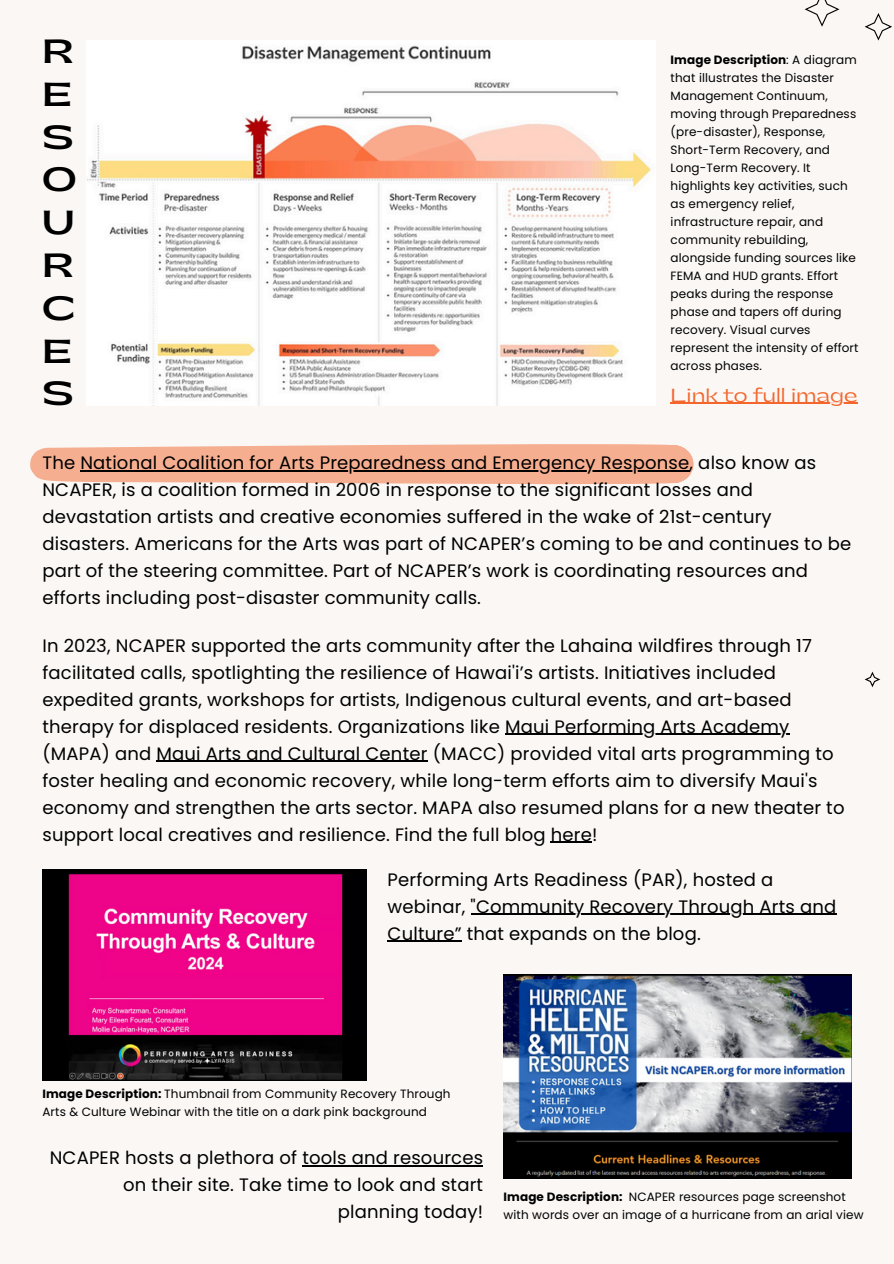
<style>
.page{position:relative;width:894px;height:1264px;background:#fff}
.page>*{position:absolute;margin:0;border:0;box-sizing:border-box;transform-origin:0 0}
.t1{font:700 31.5px/42.8px "Gatwick";color:#000}
.t2{font:18px/27px "Poppins";letter-spacing:.01em;color:#000}
.t3{font:18px "Gatwick";color:#f3662c}
.t4{font:12px/18px "Poppins";letter-spacing:.01em;color:#000}
.s1{font-weight:700}
</style>
<div class="page">
<div style="left:0;top:0;width:893px;height:1263px;background:#faf7f5"></div>
<svg style="left:804px;top:0;width:35px;height:27px"></svg>
<svg style="left:864px;top:671px;width:16px;height:16px"></svg>
<svg style="left:864px;top:13px;width:27px;height:28px"></svg>
<img style="left:42px;top:869px;width:324px;height:211px">
<img style="left:503px;top:974px;width:348px;height:204px">
<svg style="left:30px;top:444px;width:663px;height:40px;fill:#f6ae90"></svg>
<hr style="left:80px;top:470px;width:609px;height:1px;background:#000">
<hr style="left:505px;top:733px;width:284px;height:1px;background:#000">
<hr style="left:156px;top:760px;width:271px;height:1px;background:#000">
<hr style="left:550px;top:841px;width:42px;height:1px;background:#000">
<hr style="left:470px;top:913px;width:366px;height:1px;background:#000">
<hr style="left:387px;top:940px;width:74px;height:1px;background:#000">
<hr style="left:302px;top:1165px;width:181px;height:1px;background:#000">
<img style="left:87px;top:45px;width:564px;height:360px">
<hr style="left:670px;top:403px;width:187px;height:1px;background:#f3662c">
<h2 class="t1" style="left:42px;top:31px;width:36px">R<br>E<br>S<br>O<br>U<br>R<br>C<br>E<br>S</h2>
<p class="t4" style="left:670px;top:50px;width:189px"><span class="s1">Image Description</span>: A diagram that illustrates the Disaster<br>Management Continuum, moving through Preparedness (pre-disaster), Response,<br>Short-Term Recovery, and<br>Long-Term Recovery. It highlights key activities, such as emergency relief, infrastructure repair, and community rebuilding, alongside funding sources like<br>FEMA and HUD grants. Effort peaks during the response phase and tapers off during recovery. Visual curves represent the intensity of effort across phases.</p>
<p class="t3" style="left:670px;top:386px;width:188px">Link to full image</p>
<h2 class="t2" style="left:42px;top:449px;width:775px">The National Coalition for Arts Preparedness and Emergency Response, also know as</h2>
<h2 class="t2" style="left:42px;top:476px;width:810px">NCAPER, is a coalition formed in 2006 in response to the significant losses and devastation artists and creative economies suffered in the wake of 21st-century disasters. Americans for the Arts was part of NCAPER’s coming to be and continues to be part of the steering committee. Part of NCAPER’s work is coordinating resources and efforts including post-disaster community calls.</h2>
<h2 class="t2" style="left:42px;top:631px;width:770px">In 2023, NCAPER supported the arts community after the Lahaina wildfires through 17</h2>
<h2 class="t2" style="left:42px;top:658px;width:750px">facilitated calls, spotlighting the resilience of Hawai'i’s artists. Initiatives included expedited grants, workshops for artists, Indigenous cultural events, and art-based therapy for displaced residents. Organizations like Maui Performing Arts Academy</h2>
<p class="t2" style="left:42px;top:739px;width:803px">(MAPA) and Maui Arts and Cultural Center (MACC) provided vital arts programming to foster healing and economic recovery, while long-term efforts aim to diversify Maui's economy and strengthen the arts sector. MAPA also resumed plans for a new theater to support local creatives and resilience. Find the full blog here!</p>
<h2 class="t2" style="left:387px;top:865px;width:450px">Performing Arts Readiness (PAR), hosted a webinar, "Community Recovery Through Arts and</h2>
<p class="t2" style="left:387px;top:919px;width:314px">Culture” that expands on the blog.</p>
<p class="t4" style="left:42px;top:1084px;width:409px"><span class="s1">Image Description:</span> Thumbnail from Community Recovery Through<br>Arts &amp; Culture Webinar with the title on a dark pink background</p>
<p class="t2" style="left:50px;top:1144px;width:435px;text-align:right">NCAPER hosts a plethora of tools and resources on their site. Take time to look and start planning today!</p>
<p class="t4" style="left:503px;top:1188px;width:361px"><span class="s1">Image Description:</span> NCAPER resources page screenshot with words over an image of a hurricane from an arial view</p>
</div>
